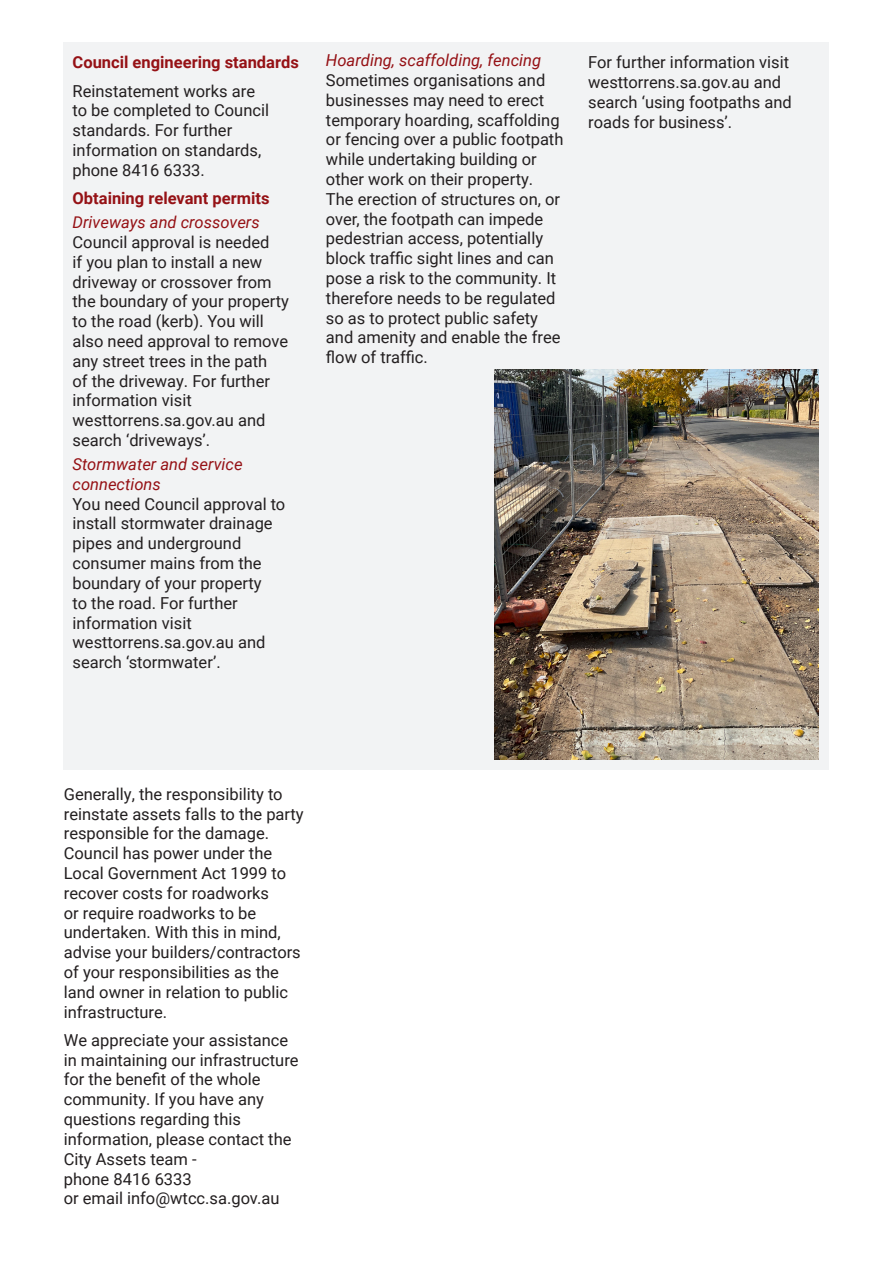
<style>
.page{position:relative;width:893px;height:1263px;background:#fff}
.page>*{position:absolute;margin:0;border:0;box-sizing:border-box;transform-origin:0 0}
.Fact_sheet_general_text{font:16.5px/19.8px "Roboto";color:#231f20}
.Fact_sheet_general_text-2{font:italic 16.5px/19.8px "Roboto";color:#951115}
.Fact_sheet_general_text-3{font:700 16.5px "Roboto";color:#951115}
</style>
<div class="page">
<div style="left:64px;top:43px;width:765px;height:727px;background:#f2f3f4"></div>
<img style="left:495px;top:370px;width:324px;height:389px">
<p class="Fact_sheet_general_text-3" style="left:73px;top:51px;width:228px">Council engineering standards</p>
<p class="Fact_sheet_general_text" style="left:73px;top:80px;width:198px">Reinstatement works are to be completed to Council standards. For further information on standards, phone 8416 6333.</p>
<p class="Fact_sheet_general_text-3" style="left:73px;top:187px;width:198px">Obtaining relevant permits</p>
<p class="Fact_sheet_general_text-2" style="left:73px;top:212px;width:189px">Driveways and crossovers</p>
<p class="Fact_sheet_general_text" style="left:73px;top:232px;width:218px">Council approval is needed<br>if you plan to install a new driveway or crossover from the boundary of your property to the road (kerb). You will also need approval to remove any street trees in the path<br>of the driveway. For further information visit westtorrens.sa.gov.au and search ‘driveways’.</p>
<p class="Fact_sheet_general_text-2" style="left:73px;top:454px;width:172px">Stormwater and service connections</p>
<p class="Fact_sheet_general_text" style="left:73px;top:493px;width:214px">You need Council approval to install stormwater drainage pipes and underground consumer mains from the boundary of your property<br>to the road. For further information visit westtorrens.sa.gov.au and search ‘stormwater’.</p>
<p class="Fact_sheet_general_text-2" style="left:326px;top:50px;width:217px">Hoarding, scaffolding, fencing</p>
<p class="Fact_sheet_general_text" style="left:326px;top:70px;width:239px">Sometimes organisations and businesses may need to erect temporary hoarding, scaffolding or fencing over a public footpath while undertaking building or other work on their property.</p>
<p class="Fact_sheet_general_text" style="left:326px;top:188px;width:236px">The erection of structures on, or over, the footpath can impede pedestrian access, potentially block traffic sight lines and can pose a risk to the community. It therefore needs to be regulated so as to protect public safety and amenity and enable the free flow of traffic.</p>
<p class="Fact_sheet_general_text" style="left:588px;top:52px;width:205px">For further information visit westtorrens.sa.gov.au and search ‘using footpaths and roads for business’.</p>
<p class="Fact_sheet_general_text" style="left:64px;top:783px;width:241px">Generally, the responsibility to reinstate assets falls to the party responsible for the damage.<br>Council has power under the<br>Local Government Act 1999 to recover costs for roadworks<br>or require roadworks to be undertaken. With this in mind, advise your builders/contractors of your responsibilities as the land owner in relation to public infrastructure.</p>
<p class="Fact_sheet_general_text" style="left:64px;top:1029px;width:236px">We appreciate your assistance in maintaining our infrastructure for the benefit of the whole community. If you have any questions regarding this information, please contact the<br>City Assets team -</p>
<p class="Fact_sheet_general_text" style="left:64px;top:1168px;width:129px">phone 8416 6333</p>
<p class="Fact_sheet_general_text" style="left:64px;top:1188px;width:217px">or email info@wtcc.sa.gov.au</p>
</div>
